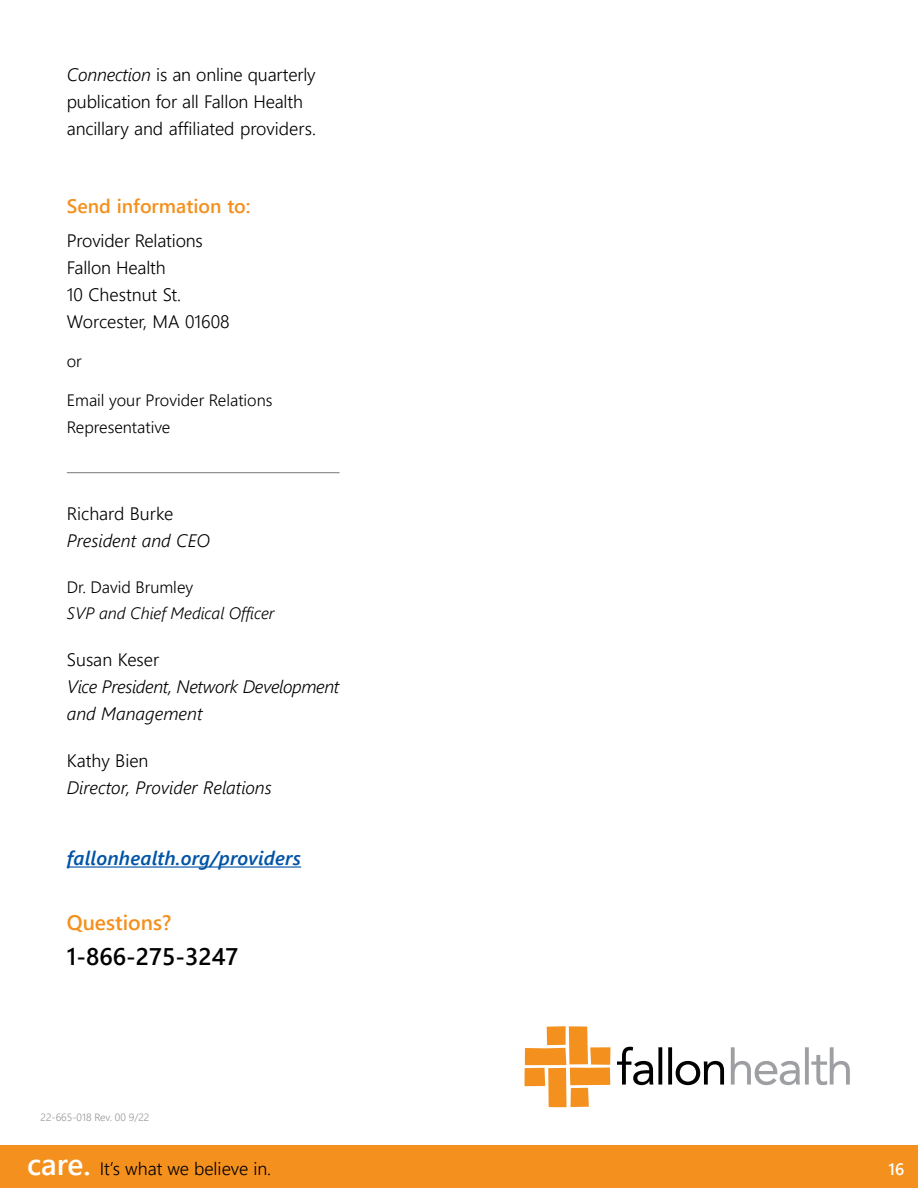
<style>
.page{position:relative;width:918px;height:1188px;background:#fff}
.page>*{position:absolute;margin:0;border:0;box-sizing:border-box;transform-origin:0 0}
.t1{font:24px "Webly Sleek UI Semibold";color:#000}
.t2{font:21px "Webly Sleek UI Semibold";color:#f4901d}
.t3{font:italic 19.5px "Webly Sleek UI Semibold";letter-spacing:.01em;color:#0054a6}
.t4{font:19.5px "Webly Sleek UI Semibold";color:#f4901d}
.t5{font:18px/27px "Webly Sleek UI Semilight";letter-spacing:-.01em;color:#000}
.t6{font:italic 18px/27px "Webly Sleek UI Semilight";letter-spacing:-.02em;color:#000}
.t7{font:italic 18px "Webly Sleek UI Semilight";color:#000}
._4b_BODY-rest{font:16.5px/27px "Webly Sleek UI Semilight";color:#000}
._4b_BODY-rest-2{font:italic 16.5px "Webly Sleek UI Semilight";color:#000}
.t8{font:16.5px "Webly Sleek UI Semibold";color:#fff}
.t9{font:10.5px "Webly Sleek UI Semilight";color:#939598}
.s1{font-style:italic}
.s2{font-family:"Webly Sleek UI Semibold";font-size:30px;color:#fff}
</style>
<div class="page">
<div style="left:0;top:1146px;width:918px;height:42px;background:#f4901d"></div>
<hr style="left:67px;top:472px;width:273px;height:1px;background:#77787b">
<hr style="left:67px;top:866px;width:234px;height:2px;background:#0054a6">
<svg style="left:731px;top:1047px;width:119px;height:38px"></svg>
<svg style="left:617px;top:1047px;width:107px;height:38px"></svg>
<svg style="left:525px;top:1026px;width:85px;height:81px"></svg>
<p class="t5" style="left:67px;top:60px;width:251px"><span class="s1">Connection</span> is an online quarterly publication for all Fallon Health ancillary and affiliated providers.</p>
<p class="t4" style="left:67px;top:191px;width:185px">Send information to:</p>
<p class="t5" style="left:67px;top:226px;width:138px">Provider Relations</p>
<p class="t5" style="left:67px;top:253px;width:100px">Fallon Health</p>
<p class="t5" style="left:67px;top:280px;width:116px">10 Chestnut St.</p>
<p class="t5" style="left:67px;top:307px;width:164px">Worcester, MA 01608</p>
<p class="_4b_BODY-rest" style="left:67px;top:347px;width:17px">or</p>
<p class="_4b_BODY-rest" style="left:67px;top:386px;width:207px">Email your Provider Relations<br>Representative</p>
<p class="t5" style="left:67px;top:500px;width:108px">Richard Burke</p>
<p class="t7" style="left:67px;top:528px;width:145px">President and CEO</p>
<p class="_4b_BODY-rest" style="left:67px;top:573px;width:128px">Dr. David Brumley</p>
<p class="_4b_BODY-rest-2" style="left:67px;top:601px;width:209px">SVP and Chief Medical Officer</p>
<p class="t5" style="left:67px;top:645px;width:94px">Susan Keser</p>
<p class="t6" style="left:67px;top:672px;width:274px">Vice President, Network Development and Management</p>
<p class="t5" style="left:67px;top:746px;width:83px">Kathy Bien</p>
<p class="t7" style="left:67px;top:775px;width:207px">Director, Provider Relations</p>
<p class="t3" style="left:67px;top:845px;width:236px">fallonhealth.org/providers</p>
<p class="t2" style="left:67px;top:906px;width:106px">Questions?</p>
<p class="t1" style="left:67px;top:938px;width:173px">1-866-275-3247</p>
<p class="t9" style="left:40px;top:1109px;width:110px">22-665-018 Rev. 00 9/22</p>
<p class="t5" style="left:27px;top:1155px;width:246px"><span class="s2">care.</span> It’s what we believe in.</p>
<p class="t8" style="left:889px;top:1156px;width:17px">16</p>
</div>
